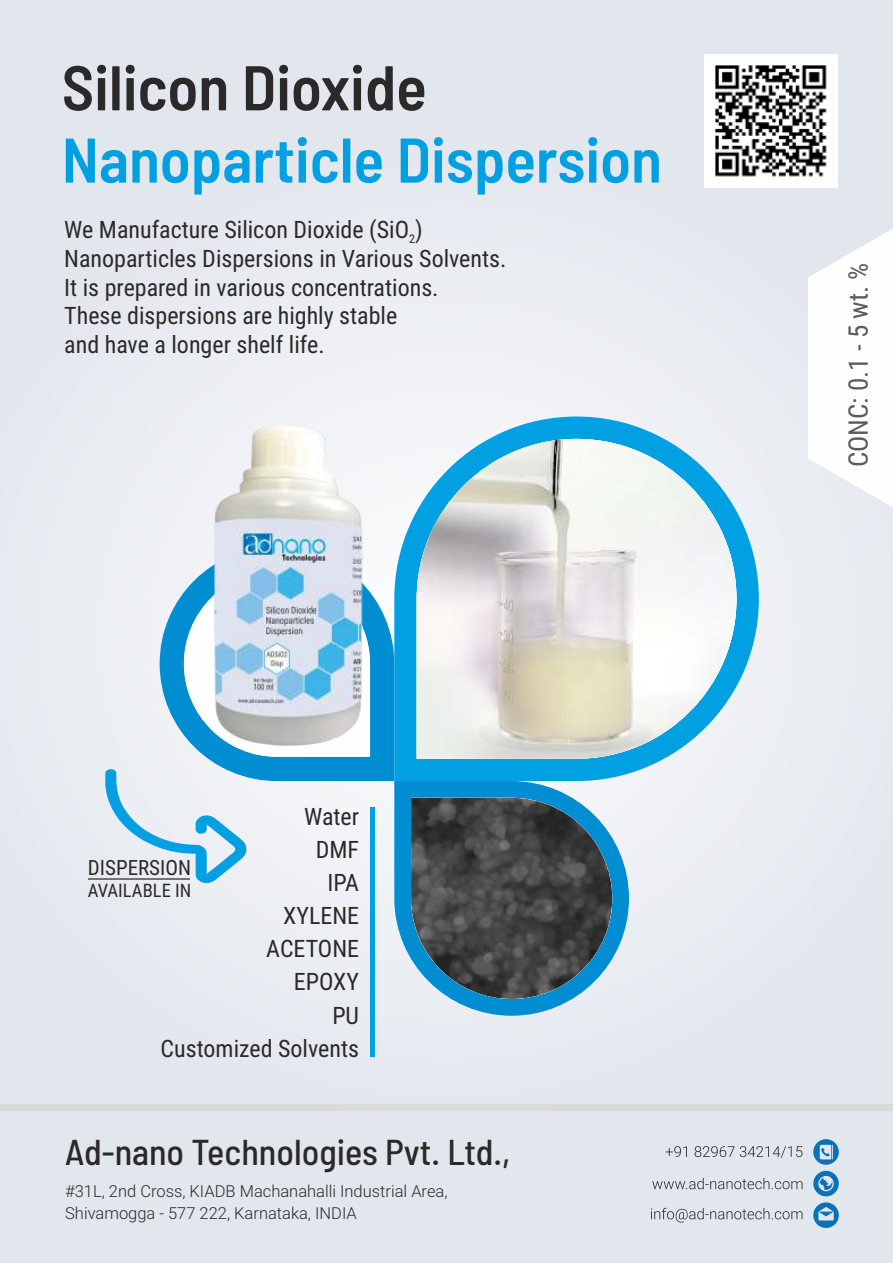
<style>
.page{position:relative;width:893px;height:1263px;background:#e4e8ee}
.page>*{position:absolute;margin:0;border:0;box-sizing:border-box;transform-origin:0 0}
.t1{font:600 semi-condensed 63px "Barlow";color:#00a0e3}
.t2{font:600 semi-condensed 63px "Barlow";color:#2b2a29}
.t3{font:500 semi-condensed 36px "Barlow";color:#2b2a29}
.t4{font:27px "Roboto Condensed";color:#5b5b5b}
.t5{font:24px/33.2px "Roboto Condensed";color:#2b2a29}
.t6{font:21px "Roboto Condensed";color:#2b2a29}
.t7{font:18.6px "Roboto Condensed";color:#2b2a29}
.t8{font:300 16.5px/21.8px "Roboto";color:#2b2a29}
</style>
<div class="page">
<svg style="left:808px;top:229px;width:85px;height:278px"></svg>
<svg style="left:394px;top:781px;width:235px;height:235px"></svg>
<svg style="left:417px;top:416px;width:342px;height:365px"></svg>
<img style="left:411px;top:798px;width:201px;height:201px">
<img style="left:704px;top:54px;width:134px;height:134px">
<img style="left:417px;top:439px;width:319px;height:320px">
<img style="left:150px;top:383px;width:267px;height:414px">
<hr style="left:370px;top:807px;width:4px;height:250px;background:#00a0e3">
<svg style="left:666px;top:1146px;width:136px;height:12px"></svg>
<svg style="left:652px;top:1178px;width:150px;height:11px"></svg>
<svg style="left:651px;top:1208px;width:151px;height:14px"></svg>
<div style="left:0;top:1104px;width:893px;height:7px;background:#d9dada"></div>
<svg style="left:813px;top:1202px;width:26px;height:26px"></svg>
<svg style="left:813px;top:1171px;width:26px;height:25px"></svg>
<svg style="left:813px;top:1139px;width:26px;height:26px"></svg>
<svg style="left:105px;top:769px;width:141px;height:114px"></svg>
<hr style="left:88px;top:879px;width:102px;height:1px;background:#727271">
<h1 class="t2" style="left:62px;top:47px;width:366px">Silicon Dioxide</h1>
<h1 class="t1" style="left:62px;top:120px;width:602px">Nanoparticle Dispersion</h1>
<p class="t5" style="left:64px;top:218px;width:444px;line-height:28.8px">We Manufacture Silicon Dioxide (SiO ) <sub>2<br></sub>Nanoparticles Dispersions in Various Solvents.<br>It is prepared in various concentrations.<br>These dispersions are highly stable<br>and have a longer shelf life.</p>
<p class="t5" style="left:161px;top:802px;width:200px;text-align:right">Water<br>DMF<br>IPA<br>XYLENE<br>ACETONE<br>EPOXY<br>PU<br>Customized Solvents</p>
<p class="t6" style="left:88px;top:859px;width:105px">DISPERSION</p>
<p class="t7" style="left:88px;top:883px;width:105px">AVAILABLE IN</p>
<h2 class="t3" style="left:65px;top:1129px;width:447px">Ad-nano Technologies Pvt. Ltd.,</h2>
<p class="t8" style="left:65px;top:1182px;width:384px">#31L, 2nd Cross, KIADB Machanahalli Industrial Area,<br>Shivamogga - 577 222, Karnataka, INDIA</p>
<p class="t4" style="left:848px;top:467px;width:206px;rotate:-90deg">CONC: 0.1 - 5 wt. %</p>
</div>
